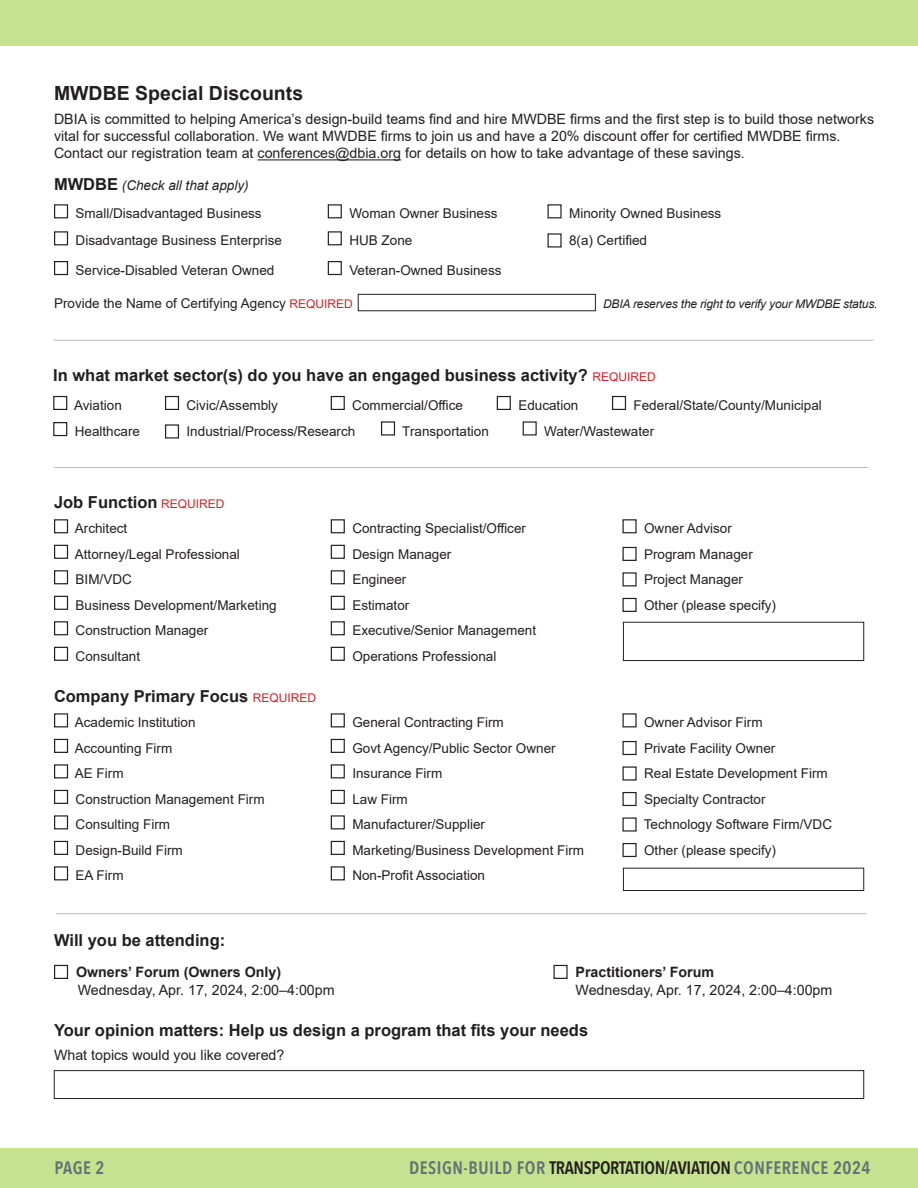
<style>
.page{position:relative;width:918px;height:1188px;background:#fff}
.page>*{position:absolute;margin:0;border:0;box-sizing:border-box;transform-origin:0 0}
.t1{font:700 19.5px "Arial";color:#231f20}
.t2{font:600 18px "Avenir Next Condensed";letter-spacing:.025em;color:#647076}
.t3{font:700 16.5px "Arial";color:#231f20}
.t4{font:14.25px/17.1px "Arial";color:#231f20}
.t5{font:13.5px/28.5px "Arial";color:#231f20}
.t6{font:italic 12px "Arial";letter-spacing:-.015em;color:#231f20}
.s1{font-weight:700;font-size:16.5px}
.s2{font-style:italic}
.s3{font-size:12px;color:#d1232a}
.s4{font-weight:400;font-size:12px;color:#d1232a}
.s5{font-weight:700}
.s6{color:#231f20}
</style>
<div class="page">
<hr style="left:54px;top:467px;width:814px;height:1px;background:#231f20">
<hr style="left:54px;top:340px;width:820px;height:1px;background:#231f20">
<hr style="left:258px;top:159px;width:143px;height:1px;background:#231f20">
<div style="left:54px;top:204px;width:14px;height:14px;border:1px solid #231f20"></div>
<div style="left:328px;top:204px;width:14px;height:14px;border:1px solid #231f20"></div>
<div style="left:548px;top:204px;width:14px;height:14px;border:1px solid #231f20"></div>
<div style="left:54px;top:231px;width:14px;height:14px;border:1px solid #231f20"></div>
<div style="left:328px;top:231px;width:14px;height:14px;border:1px solid #231f20"></div>
<div style="left:54px;top:261px;width:14px;height:14px;border:1px solid #231f20"></div>
<div style="left:328px;top:261px;width:14px;height:14px;border:1px solid #231f20"></div>
<div style="left:358px;top:294px;width:238px;height:17px;border:1px solid #231f20"></div>
<div style="left:53px;top:396px;width:14px;height:14px;border:1px solid #231f20"></div>
<div style="left:165px;top:396px;width:14px;height:14px;border:1px solid #231f20"></div>
<div style="left:331px;top:396px;width:14px;height:14px;border:1px solid #231f20"></div>
<div style="left:497px;top:396px;width:14px;height:14px;border:1px solid #231f20"></div>
<div style="left:612px;top:396px;width:14px;height:14px;border:1px solid #231f20"></div>
<div style="left:53px;top:422px;width:14px;height:14px;border:1px solid #231f20"></div>
<div style="left:165px;top:424px;width:14px;height:15px;border:1px solid #231f20"></div>
<div style="left:381px;top:421px;width:14px;height:15px;border:1px solid #231f20"></div>
<div style="left:54px;top:519px;width:14px;height:14px;border:1px solid #231f20"></div>
<div style="left:331px;top:519px;width:14px;height:14px;border:1px solid #231f20"></div>
<div style="left:622px;top:519px;width:15px;height:14px;border:1px solid #231f20"></div>
<div style="left:54px;top:545px;width:14px;height:14px;border:1px solid #231f20"></div>
<div style="left:331px;top:545px;width:14px;height:14px;border:1px solid #231f20"></div>
<div style="left:622px;top:547px;width:15px;height:14px;border:1px solid #231f20"></div>
<div style="left:54px;top:570px;width:14px;height:14px;border:1px solid #231f20"></div>
<div style="left:331px;top:570px;width:14px;height:14px;border:1px solid #231f20"></div>
<div style="left:54px;top:596px;width:14px;height:14px;border:1px solid #231f20"></div>
<div style="left:331px;top:596px;width:14px;height:14px;border:1px solid #231f20"></div>
<div style="left:622px;top:598px;width:15px;height:14px;border:1px solid #231f20"></div>
<div style="left:54px;top:621px;width:14px;height:14px;border:1px solid #231f20"></div>
<div style="left:331px;top:621px;width:14px;height:14px;border:1px solid #231f20"></div>
<div style="left:54px;top:647px;width:14px;height:14px;border:1px solid #231f20"></div>
<div style="left:331px;top:647px;width:14px;height:14px;border:1px solid #231f20"></div>
<div style="left:623px;top:622px;width:241px;height:39px;border:1px solid #231f20"></div>
<div style="left:54px;top:713px;width:14px;height:14px;border:1px solid #231f20"></div>
<div style="left:331px;top:713px;width:14px;height:14px;border:1px solid #231f20"></div>
<div style="left:54px;top:739px;width:14px;height:14px;border:1px solid #231f20"></div>
<div style="left:331px;top:739px;width:14px;height:14px;border:1px solid #231f20"></div>
<div style="left:622px;top:741px;width:15px;height:14px;border:1px solid #231f20"></div>
<div style="left:54px;top:764px;width:14px;height:14px;border:1px solid #231f20"></div>
<div style="left:331px;top:764px;width:14px;height:14px;border:1px solid #231f20"></div>
<div style="left:54px;top:790px;width:14px;height:14px;border:1px solid #231f20"></div>
<div style="left:331px;top:790px;width:14px;height:14px;border:1px solid #231f20"></div>
<div style="left:622px;top:792px;width:15px;height:14px;border:1px solid #231f20"></div>
<div style="left:54px;top:815px;width:14px;height:14px;border:1px solid #231f20"></div>
<div style="left:331px;top:815px;width:14px;height:14px;border:1px solid #231f20"></div>
<div style="left:54px;top:841px;width:14px;height:14px;border:1px solid #231f20"></div>
<div style="left:331px;top:841px;width:14px;height:14px;border:1px solid #231f20"></div>
<div style="left:622px;top:843px;width:15px;height:14px;border:1px solid #231f20"></div>
<div style="left:54px;top:866px;width:14px;height:14px;border:1px solid #231f20"></div>
<div style="left:331px;top:866px;width:14px;height:14px;border:1px solid #231f20"></div>
<div style="left:623px;top:868px;width:241px;height:23px;border:1px solid #231f20"></div>
<hr style="left:56px;top:913px;width:810px;height:1px;background:#231f20">
<div style="left:54px;top:965px;width:14px;height:14px;border:1px solid #231f20"></div>
<div style="left:553px;top:965px;width:15px;height:14px;border:1px solid #231f20"></div>
<div style="left:54px;top:1070px;width:810px;height:29px;border:1px solid #231f20"></div>
<p class="t1" style="left:54px;top:80px;width:251px">MWDBE Special Discounts</p>
<p class="t4" style="left:54px;top:111px;width:822px">DBIA is committed to helping America’s design-build teams find and hire MWDBE firms and the first step is to build those networks vital for successful collaboration. We want MWDBE firms to join us and have a 20% discount offer for certified MWDBE firms.<br>Contact our registration team at conferences@dbia.org for details on how to take advantage of these savings.</p>
<p class="t5" style="left:76px;top:171px;width:188px;text-indent:-22px"><span class="s1">MWDBE</span> <span class="s2">(Check all that apply)<br></span>Small/Disadvantaged Business</p>
<p class="t5" style="left:349px;top:199px;width:150px">Woman Owner Business</p>
<p class="t5" style="left:569px;top:199px;width:154px">Minority Owned Business</p>
<p class="t5" style="left:76px;top:226px;width:208px">Disadvantage Business Enterprise</p>
<p class="t5" style="left:349px;top:226px;width:65px">HUB Zone</p>
<p class="t5" style="left:569px;top:226px;width:80px">8(a) Certified</p>
<p class="t5" style="left:76px;top:256px;width:200px">Service-Disabled Veteran Owned</p>
<p class="t5" style="left:349px;top:256px;width:154px">Veteran-Owned Business</p>
<p class="t5" style="left:54px;top:289px;width:300px">Provide the Name of Certifying Agency <span class="s3">REQUIRED</span></p>
<p class="t6" style="left:603px;top:296px;width:276px">DBIA reserves the right to verify your MWDBE status.</p>
<p class="t3" style="left:53px;top:364px;width:604px">In what market sector(s) do you have an engaged business activity? <span class="s4">REQUIRED</span></p>
<p class="t5" style="left:74px;top:391px;width:49px">Aviation</p>
<p class="t5" style="left:187px;top:391px;width:93px">Civic/Assembly</p>
<p class="t5" style="left:352px;top:391px;width:112px">Commercial/Office</p>
<p class="t5" style="left:518px;top:391px;width:62px">Education</p>
<p class="t5" style="left:634px;top:391px;width:190px">Federal/State/County/Municipal</p>
<p class="t5" style="left:75px;top:416px;width:67px">Healthcare</p>
<p class="t5" style="left:187px;top:416px;width:170px">Industrial/Process/Research</p>
<p class="t5" style="left:402px;top:416px;width:88px">Transportation</p>
<p class="t5" style="left:544px;top:416px;width:112px">Water/Wastewater</p>
<p class="t3" style="left:54px;top:490px;width:172px">Job Function <span class="s4">REQUIRED</span></p>
<p class="t5" style="left:75px;top:514px;width:54px">Architect</p>
<p class="t5" style="left:352px;top:514px;width:175px">Contracting Specialist/Officer</p>
<p class="t5" style="left:644px;top:514px;width:89px">Owner Advisor</p>
<p class="t5" style="left:75px;top:540px;width:167px">Attorney/Legal Professional</p>
<p class="t5" style="left:352px;top:540px;width:101px">Design Manager</p>
<p class="t5" style="left:644px;top:540px;width:110px">Program Manager</p>
<p class="t5" style="left:76px;top:565px;width:58px">BIM/VDC</p>
<p class="t5" style="left:352px;top:565px;width:56px">Engineer</p>
<p class="t5" style="left:644px;top:565px;width:101px">Project Manager</p>
<p class="t5" style="left:76px;top:591px;width:203px">Business Development/Marketing</p>
<p class="t5" style="left:352px;top:591px;width:59px">Estimator</p>
<p class="t5" style="left:644px;top:591px;width:134px">Other (please specify)</p>
<p class="t5" style="left:76px;top:616px;width:134px">Construction Manager</p>
<p class="t5" style="left:352px;top:616px;width:185px">Executive/Senior Management</p>
<p class="t5" style="left:76px;top:642px;width:66px">Consultant</p>
<p class="t5" style="left:352px;top:642px;width:146px">Operations Professional</p>
<p class="t3" style="left:54px;top:685px;width:264px">Company Primary Focus <span class="s4">REQUIRED</span></p>
<p class="t5" style="left:75px;top:708px;width:122px">Academic Institution</p>
<p class="t5" style="left:352px;top:708px;width:153px">General Contracting Firm</p>
<p class="t5" style="left:644px;top:708px;width:120px">Owner Advisor Firm</p>
<p class="t5" style="left:75px;top:734px;width:99px">Accounting Firm</p>
<p class="t5" style="left:352px;top:734px;width:205px">Govt Agency/Public Sector Owner</p>
<p class="t5" style="left:644px;top:734px;width:133px">Private Facility Owner</p>
<p class="t5" style="left:75px;top:759px;width:50px">AE Firm</p>
<p class="t5" style="left:352px;top:759px;width:92px">Insurance Firm</p>
<p class="t5" style="left:644px;top:759px;width:185px">Real Estate Development Firm</p>
<p class="t5" style="left:76px;top:785px;width:191px">Construction Management Firm</p>
<p class="t5" style="left:352px;top:785px;width:57px">Law Firm</p>
<p class="t5" style="left:644px;top:785px;width:123px">Specialty Contractor</p>
<p class="t5" style="left:76px;top:810px;width:96px">Consulting Firm</p>
<p class="t5" style="left:352px;top:810px;width:134px">Manufacturer/Supplier</p>
<p class="t5" style="left:644px;top:810px;width:190px">Technology Software Firm/VDC</p>
<p class="t5" style="left:76px;top:836px;width:109px">Design-Build Firm</p>
<p class="t5" style="left:352px;top:836px;width:233px">Marketing/Business Development Firm</p>
<p class="t5" style="left:644px;top:836px;width:134px">Other (please specify)</p>
<p class="t5" style="left:76px;top:861px;width:50px">EA Firm</p>
<p class="t5" style="left:352px;top:861px;width:134px">Non-Profit Association</p>
<p class="t3" style="left:54px;top:929px;width:173px">Will you be attending:</p>
<p class="t4" style="left:76px;top:963px;width:260px;line-height:18px"><span class="s5">Owners’ Forum (Owners Only)<br></span>Wednesday, Apr. 17, 2024, 2:00–4:00pm</p>
<p class="t4" style="left:576px;top:963px;width:258px;line-height:18px"><span class="s5">Practitioners’ Forum<br></span>Wednesday, Apr. 17, 2024, 2:00–4:00pm</p>
<p class="t3" style="left:54px;top:1019px;width:536px">Your opinion matters: Help us design a program that fits your needs</p>
<p class="t4" style="left:54px;top:1046px;width:232px">What topics would you like covered?</p>
<p class="t2" style="left:55px;top:1152px;width:52px">PAGE 2</p>
<p class="t2" style="left:409px;top:1152px;width:463px">DESIGN-BUILD FOR <span class="s6">TRANSPORTATION/AVIATION</span> CONFERENCE 2024</p>
</div>
